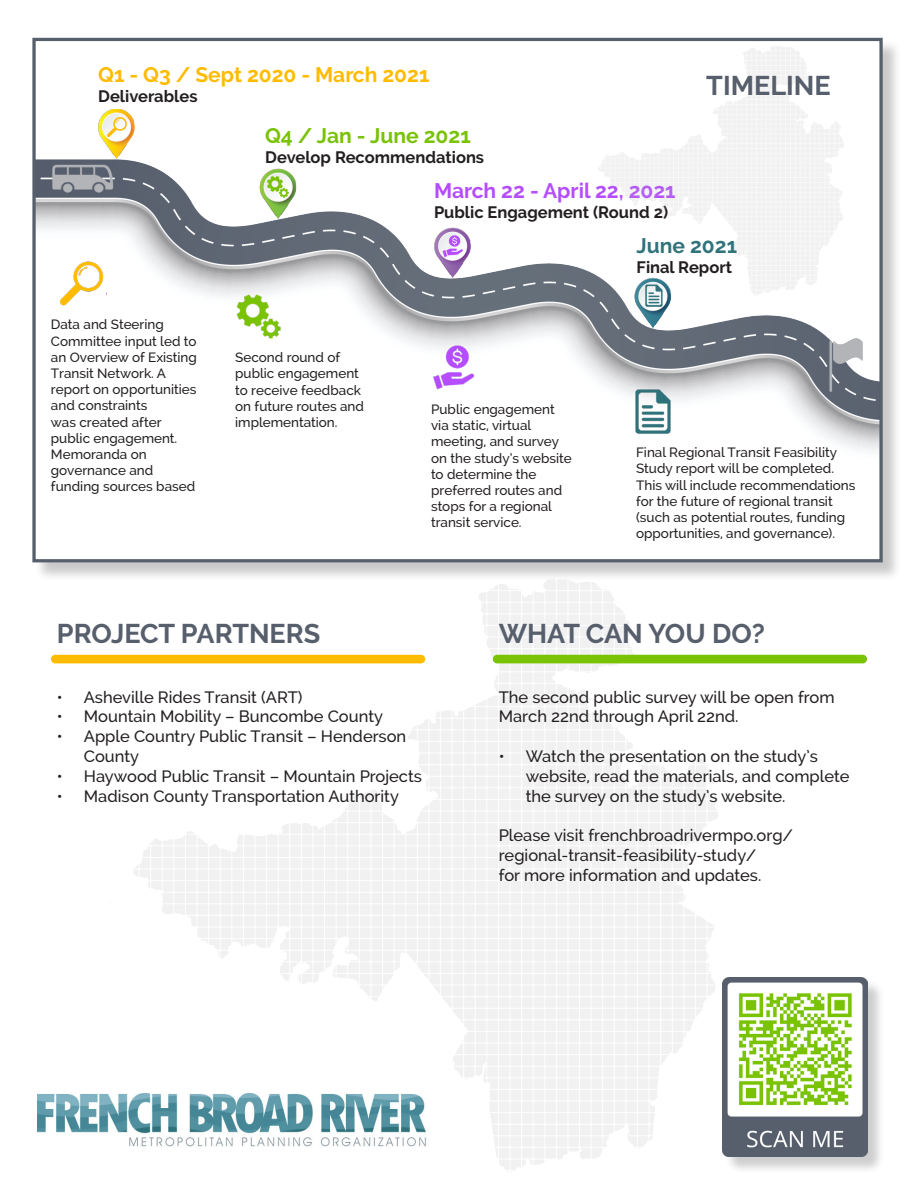
<style>
.page{position:relative;width:918px;height:1188px;background:#fff}
.page>*{position:absolute;margin:0;border:0;box-sizing:border-box;transform-origin:0 0}
.t1{font:700 27px "Raleway";color:#575f6d}
.t2{font:700 21px "Raleway";color:#fb0}
.t3{font:700 21px "Raleway";color:#b54dff}
.t4{font:700 21px "Raleway";color:#79c204}
.t5{font:700 21px "Raleway";color:#30737b}
.t6{font:500 16.5px/19.8px "Raleway";color:#231f20}
.t7{font:700 16.5px "Raleway";color:#231f20}
.t8{font:500 13.5px/16.2px "Raleway";color:#231f20}
</style>
<div class="page">
<img style="left:81px;top:582px;width:715px;height:590px">
<img style="left:38px;top:1094px;width:391px;height:63px">
<div style="left:34px;top:39px;width:868px;height:543px;background:#231f20;opacity:.24"></div>
<div style="left:34px;top:39px;width:847px;height:522px;background:#fff"></div>
<img style="left:36px;top:108px;width:843px;height:343px">
<div style="left:32px;top:38px;width:851px;height:524px;border:3px solid #575f6d"></div>
<div style="left:51px;top:655px;width:374px;height:8px;background:#fb0;border-radius:4px"></div>
<div style="left:493px;top:655px;width:374px;height:8px;background:#79c204;border-radius:4px"></div>
<img style="left:50px;top:256px;width:56px;height:56px">
<img style="left:431px;top:339px;width:49px;height:56px">
<img style="left:631px;top:384px;width:45px;height:56px">
<img style="left:235px;top:289px;width:49px;height:56px">
<img style="left:576px;top:38px;width:300px;height:264px">
<div style="left:724px;top:979px;width:161px;height:195px;background:#231f20;opacity:.22"></div>
<img style="left:723px;top:978px;width:144px;height:179px">
<img style="left:50px;top:162px;width:66px;height:32px">
<img style="left:823px;top:332px;width:44px;height:63px">
<img style="left:735px;top:990px;width:119px;height:119px">
<p class="t2" style="left:98px;top:63px;width:333px">Q1 - Q3 / Sept 2020 - March 2021</p>
<p class="t7" style="left:98px;top:87px;width:101px">Deliverables</p>
<p class="t4" style="left:265px;top:123px;width:207px">Q4 / Jan - June 2021</p>
<p class="t7" style="left:265px;top:147px;width:220px">Develop Recommendations</p>
<p class="t3" style="left:434px;top:179px;width:243px">March 22 - April 22, 2021</p>
<p class="t7" style="left:434px;top:203px;width:236px">Public Engagement (Round 2)</p>
<p class="t1" style="left:706px;top:70px;width:126px">TIMELINE</p>
<p class="t8" style="left:51px;top:316px;width:147px">Data and Steering<br>Committee input led to an Overview of Existing<br>Transit Network. A report on opportunities and constraints<br>was created after public engagement.<br>Memoranda on governance and funding sources based</p>
<p class="t8" style="left:235px;top:349px;width:130px">Second round of public engagement to receive feedback on future routes and implementation.</p>
<p class="t8" style="left:431px;top:401px;width:142px">Public engagement via static, virtual meeting, and survey on the study’s website to determine the preferred routes and stops for a regional transit service.</p>
<p class="t5" style="left:637px;top:234px;width:102px">June 2021</p>
<p class="t7" style="left:637px;top:258px;width:97px">Final Report</p>
<p class="t8" style="left:636px;top:444px;width:221px">Final Regional Transit Feasibility Study report will be completed.<br>This will include recommendations for the future of regional transit (such as potential routes, funding opportunities, and governance).</p>
<p class="t1" style="left:57px;top:619px;width:265px">PROJECT PARTNERS</p>
<p class="t6" style="left:57px;top:687px;width:247px">• Asheville Rides Transit (ART)</p>
<p class="t6" style="left:57px;top:707px;width:328px">• Mountain Mobility – Buncombe County</p>
<p class="t6" style="left:84px;top:727px;width:324px;text-indent:-27px">• Apple Country Public Transit – Henderson<br>County</p>
<p class="t6" style="left:57px;top:766px;width:367px">• Haywood Public Transit – Mountain Projects</p>
<p class="t6" style="left:57px;top:786px;width:344px">• Madison County Transportation Authority</p>
<p class="t1" style="left:499px;top:619px;width:268px">WHAT CAN YOU DO?</p>
<p class="t6" style="left:499px;top:687px;width:337px">The second public survey will be open from<br>March 22nd through April 22nd.</p>
<p class="t6" style="left:526px;top:746px;width:325px;text-indent:-27px">• Watch the presentation on the study’s website, read the materials, and complete the survey on the study’s website.</p>
<p class="t6" style="left:499px;top:826px;width:296px">Please visit frenchbroadrivermpo.org/</p>
<p class="t6" style="left:499px;top:845px;width:259px">regional-transit-feasibility-study/</p>
<p class="t6" style="left:499px;top:865px;width:264px">for more information and updates.</p>
</div>
